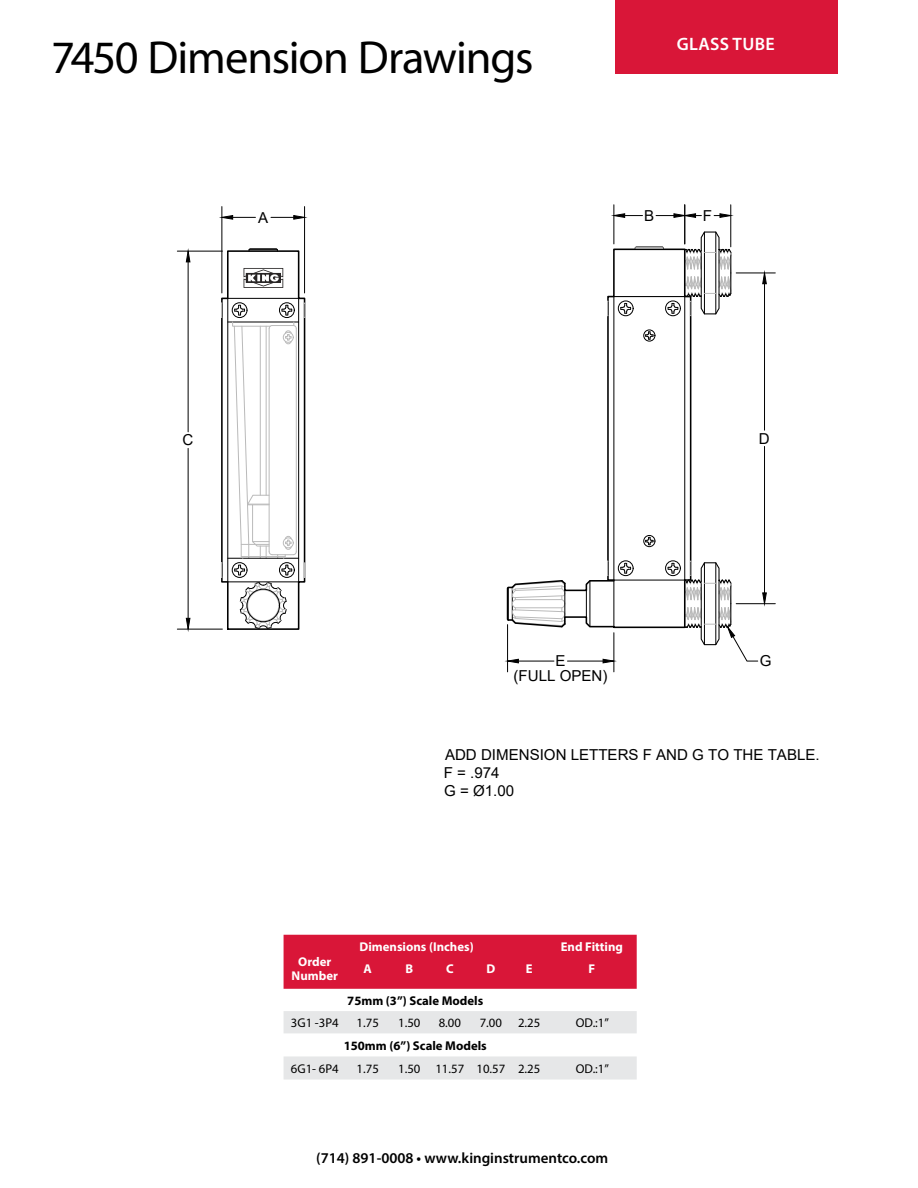
<style>
.page{position:relative;width:918px;height:1188px;background:#fff}
.page>*{position:absolute;margin:0;border:0;box-sizing:border-box;transform-origin:0 0}
.t1{font:46.5px "Myriad Pro";letter-spacing:-.025em;color:#000}
.t2{font:600 18px "Myriad Pro";letter-spacing:.02em;color:#fff}
.t3{font:15.15px/18.3px "Arial";color:#000;text-align:center}
.t4{font:600 15px "Myriad Pro";color:#000}
.t5{font:12.75px "Myriad Pro";color:#000}
.t6{font:700 12.75px/13.5px "Myriad Pro";color:#fff;text-align:center}
.t7{font:700 12.75px "Myriad Pro";color:#000}
</style>
<div class="page">
<div style="left:615px;top:0;width:223px;height:73px;background:#d91638"></div>
<div style="left:284px;top:935px;width:353px;height:54px;background:#d91638"></div>
<svg style="left:284px;top:1011px;width:353px;height:69px"></svg>
<hr style="left:221px;top:207px;width:1px;height:86px;background:#000">
<hr style="left:304px;top:207px;width:1px;height:86px;background:#000">
<svg style="left:221px;top:215px;width:34px;height:5px"></svg>
<svg style="left:271px;top:215px;width:34px;height:5px"></svg>
<hr style="left:177px;top:251px;width:45px;height:1px;background:#000">
<hr style="left:177px;top:629px;width:45px;height:1px;background:#000">
<hr style="left:188px;top:262px;width:1px;height:170px;background:#000">
<hr style="left:188px;top:448px;width:1px;height:170px;background:#000">
<svg style="left:186px;top:250px;width:5px;height:13px"></svg>
<svg style="left:186px;top:618px;width:5px;height:12px"></svg>
<svg style="left:567px;top:580px;width:35px;height:48px"></svg>
<svg style="left:506px;top:580px;width:61px;height:49px"></svg>
<hr style="left:507px;top:625px;width:1px;height:47px;background:#000">
<hr style="left:613px;top:633px;width:1px;height:39px;background:#000">
<hr style="left:518px;top:661px;width:36px;height:1px;background:#000">
<hr style="left:567px;top:661px;width:36px;height:1px;background:#000">
<svg style="left:507px;top:659px;width:12px;height:5px"></svg>
<hr style="left:613px;top:205px;width:1px;height:39px;background:#000">
<svg style="left:613px;top:213px;width:30px;height:5px"></svg>
<hr style="left:736px;top:273px;width:39px;height:1px;background:#000">
<hr style="left:736px;top:603px;width:39px;height:1px;background:#000">
<hr style="left:684px;top:205px;width:1px;height:39px;background:#000">
<hr style="left:730px;top:205px;width:1px;height:42px;background:#000">
<svg style="left:656px;top:213px;width:45px;height:5px"></svg>
<svg style="left:714px;top:213px;width:18px;height:5px"></svg>
<svg style="left:602px;top:231px;width:165px;height:433px"></svg>
<svg style="left:220px;top:248px;width:86px;height:382px"></svg>
<h1 class="t1" style="left:51px;top:29px;width:484px">7450 Dimension Drawings</h1>
<p class="t3" style="left:258px;top:208px;width:12px">A</p>
<h2 class="t2" style="left:677px;top:32px;width:100px">GLASS TUBE</h2>
<p class="t3" style="left:644px;top:206px;width:12px">B</p>
<p class="t3" style="left:703px;top:206px;width:11px">F</p>
<p class="t3" style="left:183px;top:431px;width:12px">C</p>
<p class="t3" style="left:514px;top:654px;width:95px;line-height:14.7px">E<br>(FULL OPEN)</p>
<p class="t3" style="left:759px;top:429px;width:12px">D</p>
<p class="t3" style="left:760px;top:652px;width:13px">G</p>
<p class="t3" style="left:444px;top:745px;width:377px;text-align:left">ADD DIMENSION LETTERS F AND G TO THE TABLE.<br>F = .974<br>G = Ø1.00</p>
<p class="t6" style="left:360px;top:940px;width:116px">Dimensions (Inches)</p>
<p class="t6" style="left:561px;top:940px;width:64px">End Fitting</p>
<p class="t6" style="left:292px;top:955px;width:48px">Order<br>Number</p>
<p class="t6" style="left:364px;top:962px;width:10px">A</p>
<p class="t6" style="left:406px;top:962px;width:9px">B</p>
<p class="t6" style="left:446px;top:962px;width:9px">C</p>
<p class="t6" style="left:486px;top:962px;width:10px">D</p>
<p class="t6" style="left:526px;top:962px;width:8px">E</p>
<p class="t6" style="left:589px;top:962px;width:8px">F</p>
<p class="t7" style="left:347px;top:993px;width:138px">75mm (3”) Scale Models</p>
<p class="t5" style="left:291px;top:1015px;width:49px">3G1 -3P4</p>
<p class="t5" style="left:357px;top:1015px;width:24px">1.75</p>
<p class="t5" style="left:398px;top:1015px;width:24px">1.50</p>
<p class="t5" style="left:439px;top:1015px;width:24px">8.00</p>
<p class="t5" style="left:480px;top:1015px;width:24px">7.00</p>
<p class="t5" style="left:518px;top:1015px;width:24px">2.25</p>
<p class="t5" style="left:576px;top:1015px;width:35px">OD.:1”</p>
<p class="t7" style="left:344px;top:1037px;width:145px">150mm (6”) Scale Models</p>
<p class="t5" style="left:291px;top:1061px;width:49px">6G1- 6P4</p>
<p class="t5" style="left:357px;top:1061px;width:24px">1.75</p>
<p class="t5" style="left:398px;top:1061px;width:144px">1.50 11.57 10.57 2.25</p>
<p class="t5" style="left:576px;top:1061px;width:35px">OD.:1”</p>
<p class="t4" style="left:316px;top:1148px;width:293px">(714) 891-0008 • www.kinginstrumentco.com</p>
</div>
